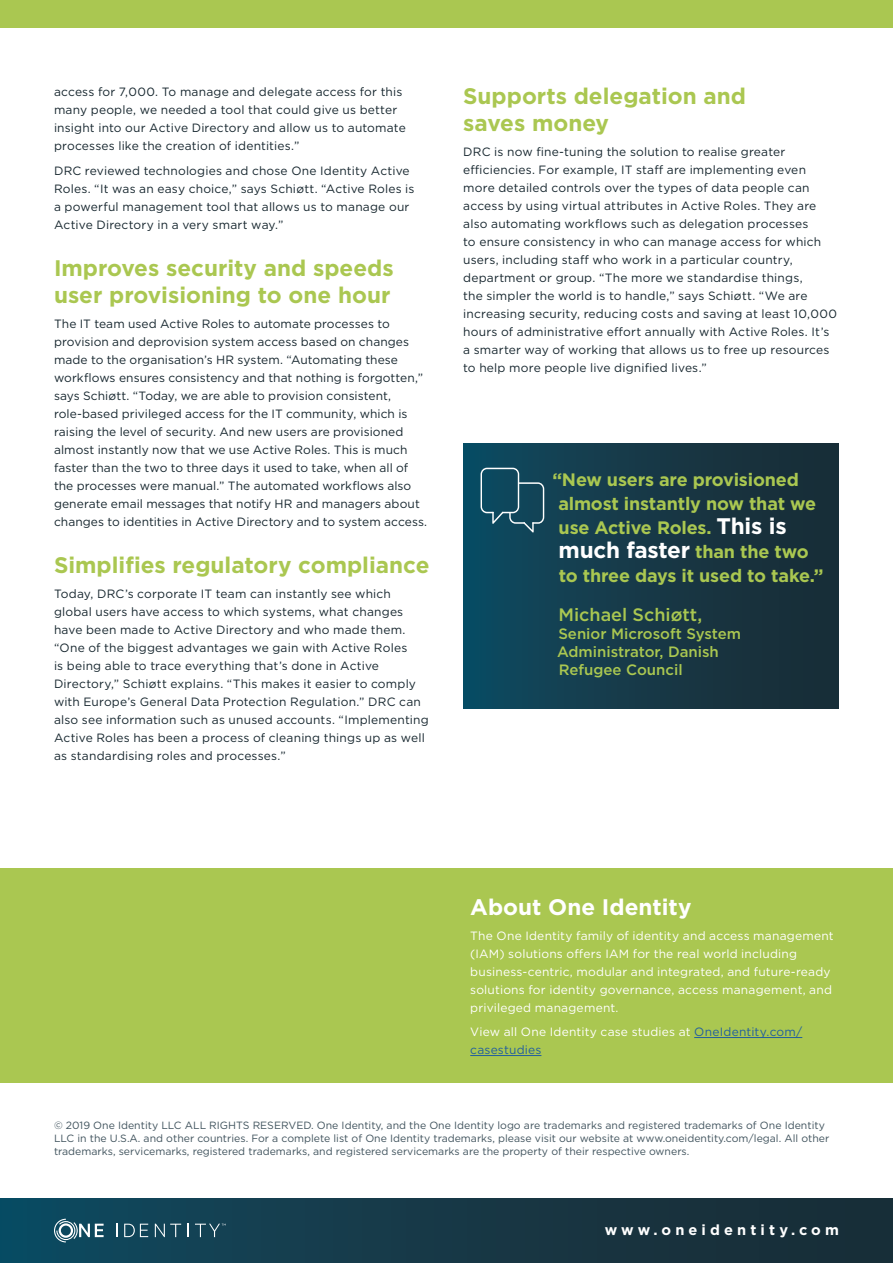
<style>
.page{position:relative;width:893px;height:1263px;background:#fff}
.page>*{position:absolute;margin:0;border:0;box-sizing:border-box;transform-origin:0 0}
.t1{font:700 22.5px/27px "Gotham";color:#aac751}
.t2{font:700 22.5px "Gotham";color:#fff}
.t3{font:700 18px/24px "Gotham";letter-spacing:-.01em;color:#aac751}
.t4{font:500 18px "Gotham";color:#aac751}
.t5{font:500 15px/18px "Gotham";color:#aac751}
.t6{font:700 14.55px "Gotham";letter-spacing:.285em;color:#fff}
.t7{font:12px/18px "Gotham";letter-spacing:.01em;color:#17272f}
.t8{font:12px/18px "Gotham";letter-spacing:.015em;color:#fff}
.t9{font:10.5px/12.6px "Gotham";color:#40535d}
.s1{font-size:22.5px;color:#fff}
.s2{font-size:18px;color:#aac751}
.s3{color:#215e9e}
</style>
<div class="page">
<div style="left:0;top:1198px;width:893px;height:65px;background:linear-gradient(to right,#0f495f,#1b2a33)"></div>
<svg style="left:116px;top:1224px;width:2px;height:13px"></svg>
<svg style="left:124px;top:1224px;width:24px;height:13px"></svg>
<svg style="left:155px;top:1224px;width:26px;height:13px"></svg>
<svg style="left:187px;top:1224px;width:2px;height:13px"></svg>
<svg style="left:195px;top:1224px;width:31px;height:13px"></svg>
<svg style="left:54px;top:1219px;width:50px;height:23px"></svg>
<div style="left:0;top:868px;width:893px;height:215px;background:#aac751"></div>
<hr style="left:694px;top:1037px;width:108px;height:1px;background:#215e9e">
<hr style="left:470px;top:1055px;width:71px;height:1px;background:#215e9e">
<div style="left:0;top:0;width:893px;height:27px;background:#aac751"></div>
<div style="left:464px;top:443px;width:375px;height:266px;background:linear-gradient(to right,#0f4a60,#1b2a32)"></div>
<svg style="left:481px;top:468px;width:63px;height:64px;background:#24576a"></svg>
<p class="t7" style="left:54px;top:83px;width:353px">access for 7,000. To manage and delegate access for this many people, we needed a tool that could give us better insight into our Active Directory and allow us to automate processes like the creation of identities.”</p>
<p class="t7" style="left:54px;top:161px;width:362px">DRC reviewed technologies and chose One Identity Active Roles. “It was an easy choice,” says Schiøtt. “Active Roles is a powerful management tool that allows us to manage our Active Directory in a very smart way.”</p>
<h1 class="t1" style="left:54px;top:254px;width:341px">Improves security and speeds user provisioning to one hour</h1>
<p class="t7" style="left:54px;top:314px;width:375px">The IT team used Active Roles to automate processes to provision and deprovision system access based on changes made to the organisation’s HR system. “Automating these workflows ensures consistency and that nothing is forgotten,” says Schiøtt. “Today, we are able to provision consistent, role-based privileged access for the IT community, which is raising the level of security. And new users are provisioned almost instantly now that we use Active Roles. This is much faster than the two to three days it used to take, when all of the processes were manual.” The automated workflows also generate email messages that notify HR and managers about changes to identities in Active Directory and to system access.</p>
<h1 class="t1" style="left:54px;top:551px;width:377px">Simplifies regulatory compliance</h1>
<p class="t7" style="left:54px;top:584px;width:376px">Today, DRC’s corporate IT team can instantly see which global users have access to which systems, what changes have been made to Active Directory and who made them. “One of the biggest advantages we gain with Active Roles<br>is being able to trace everything that’s done in Active Directory,” Schiøtt explains. “This makes it easier to comply with Europe’s General Data Protection Regulation.” DRC can also see information such as unused accounts. “Implementing Active Roles has been a process of cleaning things up as well as standardising roles and processes.”</p>
<h1 class="t1" style="left:463px;top:83px;width:284px">Supports delegation and saves money</h1>
<p class="t7" style="left:463px;top:143px;width:375px">DRC is now fine-tuning the solution to realise greater efficiencies. For example, IT staff are implementing even more detailed controls over the types of data people can access by using virtual attributes in Active Roles. They are also automating workflows such as delegation processes<br>to ensure consistency in who can manage access for which users, including staff who work in a particular country, department or group. “The more we standardise things,<br>the simpler the world is to handle,” says Schiøtt. “We are increasing security, reducing costs and saving at least 10,000 hours of administrative effort annually with Active Roles. It’s a smarter way of working that allows us to free up resources to help more people live dignified lives.”</p>
<h2 class="t3" style="left:558px;top:468px;width:259px;text-indent:-6px">“New users are provisioned almost instantly now that we use Active Roles. <span class="s1">This is</span></h2>
<h1 class="t2" style="left:559px;top:535px;width:252px">much faster <span class="s2">than the two</span></h1>
<h2 class="t3" style="left:559px;top:564px;width:266px">to three days it used to take.”</h2>
<h2 class="t4" style="left:558px;top:603px;width:145px">Michael Schiøtt,</h2>
<p class="t5" style="left:557px;top:625px;width:186px">Senior Microsoft System<br>Administrator, Danish<br>Refugee Council</p>
<h1 class="t2" style="left:470px;top:892px;width:223px">About One Identity</h1>
<p class="t8" style="left:470px;top:926px;width:365px">The One Identity family of identity and access management (IAM) solutions offers IAM for the real world including business-centric, modular and integrated, and future-ready solutions for identity governance, access management, and privileged management.</p>
<p class="t8" style="left:470px;top:1023px;width:334px">View all One Identity case studies at <span class="s3">OneIdentity.com/ casestudies</span></p>
<p class="t9" style="left:54px;top:1119px;width:777px">© 2019 One Identity LLC ALL RIGHTS RESERVED. One Identity, and the One Identity logo are trademarks and registered trademarks of One Identity<br>LLC in the U.S.A. and other countries. For a complete list of One Identity trademarks, please visit our website at www.oneidentity.com/legal. All other trademarks, servicemarks, registered trademarks, and registered servicemarks are the property of their respective owners.</p>
<p class="t6" style="left:605px;top:1220px;width:236px">www.oneidentity.com</p>
</div>
